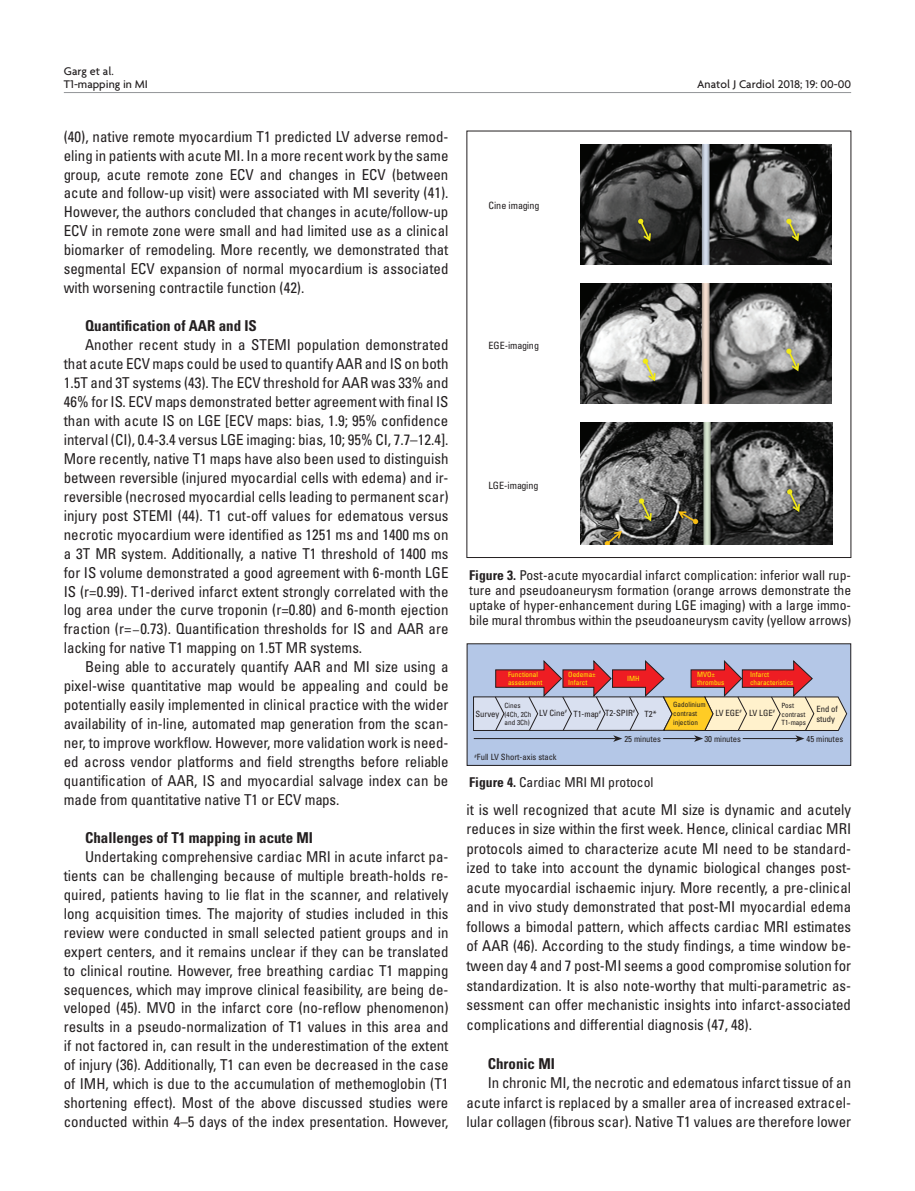
<style>
.page{position:relative;width:915px;height:1191px;background:#fff}
.page>*{position:absolute;margin:0;border:0;box-sizing:border-box;transform-origin:0 0}
.ana_metin{font:15px/18.9px "Univers Condensed Tr";color:#231f20;text-align:justify}
.ana_metin-2{font:15px "Univers Cond Bd Tr";color:#231f20}
.fotoalti{font:13.5px/15px "Univers Condensed Tr";color:#231f20;text-align:justify}
.t1{font:500 12px/13.5px "Firma";color:#231f20}
.grafik_yazisi{font:10.05px "Univers Condensed Tr";color:#231f20}
.grafik_yazisi-2{font:8.55px/10.1px "Univers Condensed Tr";color:#231f20}
.grafik_yazisi-3{font:7.2px/7.2px "Univers Condensed Tr";color:#fff101}
.grafik_yazisi-4{font:7.2px/8.6px "Univers Condensed Tr";color:#231f20}
.s1{font-family:"Univers Cond Bd Tr"}
</style>
<div class="page">
<hr style="left:64px;top:92px;width:786px;height:1px;background:#939598">
<img style="left:580px;top:144px;width:251px;height:121px">
<img style="left:580px;top:283px;width:251px;height:120px">
<img style="left:580px;top:423px;width:251px;height:121px">
<div style="left:467px;top:644px;width:383px;height:121px;background:#b4c7e7"></div>
<svg style="left:473px;top:660px;width:373px;height:82px"></svg>
<p class="t1" style="left:64px;top:64px;width:85px">Garg et al.<br>T1-mapping in MI</p>
<p class="ana_metin" style="left:64px;top:126px;width:386px">(40), native remote myocardium T1 predicted LV adverse remod&shy;eling in patients with acute MI. In a more recent work by the same group, acute remote zone ECV and changes in ECV (between acute and follow-up visit) were associated with MI severity (41).<br>However, the authors concluded that changes in acute/follow-up ECV in remote zone were small and had limited use as a clinical biomarker of remodeling. More recently, we demonstrated that segmental ECV expansion of normal myocardium is associated with worsening contractile function (42).</p>
<p class="ana_metin-2" style="left:85px;top:317px;width:173px">Quantification of AAR and IS</p>
<p class="ana_metin" style="left:64px;top:335px;width:386px;text-indent:21px">Another recent study in a STEMI population demonstrated that acute ECV maps could be used to quantify AAR and IS on both 1.5T and 3T systems (43). The ECV threshold for AAR was 33% and 46% for IS. ECV maps demonstrated better agreement with final IS than with acute IS on LGE [ECV maps: bias, 1.9; 95% confidence interval (CI), 0.4-3.4 versus LGE imaging: bias, 10; 95% CI, 7.7–12.4].<br>More recently, native T1 maps have also been used to distinguish between reversible (injured myocardial cells with edema) and ir&shy;reversible (necrosed myocardial cells leading to permanent scar) injury post STEMI (44). T1 cut-off values for edematous versus necrotic myocardium were identified as 1251 ms and 1400 ms on a 3T MR system. Additionally, a native T1 threshold of 1400 ms for IS volume demonstrated a good agreement with 6-month LGE IS (r=0.99). T1-derived infarct extent strongly correlated with the log area under the curve troponin (r=0.80) and 6-month ejection fraction (r=−0.73). Quantification thresholds for IS and AAR are lacking for native T1 mapping on 1.5T MR systems.</p>
<p class="ana_metin" style="left:64px;top:657px;width:386px;text-indent:21px">Being able to accurately quantify AAR and MI size using a pixel-wise quantitative map would be appealing and could be potentially easily implemented in clinical practice with the wider availability of in-line, automated map generation from the scan&shy;ner, to improve workflow. However, more validation work is need&shy;ed across vendor platforms and field strengths before reliable quantification of AAR, IS and myocardial salvage index can be made from quantitative native T1 or ECV maps.</p>
<p class="ana_metin-2" style="left:85px;top:828px;width:229px">Challenges of T1 mapping in acute MI</p>
<p class="ana_metin" style="left:64px;top:846px;width:386px;text-indent:21px">Undertaking comprehensive cardiac MRI in acute infarct pa&shy;tients can be challenging because of multiple breath-holds re&shy;quired, patients having to lie flat in the scanner, and relatively long acquisition times. The majority of studies included in this review were conducted in small selected patient groups and in expert centers, and it remains unclear if they can be translated to clinical routine. However, free breathing cardiac T1 mapping sequences, which may improve clinical feasibility, are being de&shy;veloped (45). MVO in the infarct core (no-reflow phenomenon) results in a pseudo-normalization of T1 values in this area and if not factored in, can result in the underestimation of the extent of injury (36). Additionally, T1 can even be decreased in the case of IMH, which is due to the accumulation of methemoglobin (T1 shortening effect). Most of the above discussed studies were conducted within 4–5 days of the index presentation. However,</p>
<p class="grafik_yazisi" style="left:488px;top:199px;width:53px">Cine imaging</p>
<p class="grafik_yazisi" style="left:488px;top:339px;width:52px">EGE-imaging</p>
<p class="grafik_yazisi" style="left:488px;top:479px;width:52px">LGE-imaging</p>
<p class="t1" style="left:697px;top:78px;width:155px">Anatol J Cardiol 2018; 19: 00-00</p>
<p class="fotoalti" style="left:469px;top:567px;width:383px"><span class="s1">Figure 3.</span> Post-acute myocardial infarct complication: inferior wall rup&shy;ture and pseudoaneurysm formation (orange arrows demonstrate the uptake of hyper-enhancement during LGE imaging) with a large immo&shy;bile mural thrombus within the pseudoaneurysm cavity (yellow arrows)</p>
<p class="grafik_yazisi-3" style="left:508px;top:671px;width:36px">Functional assessment</p>
<p class="grafik_yazisi-3" style="left:568px;top:671px;width:29px">Oedema±</p>
<p class="grafik_yazisi-3" style="left:568px;top:678px;width:21px">Infarct</p>
<p class="grafik_yazisi-3" style="left:627px;top:674px;width:14px">IMH</p>
<p class="grafik_yazisi-3" style="left:697px;top:671px;width:19px">MVO±</p>
<p class="grafik_yazisi-3" style="left:697px;top:678px;width:28px">thrombus</p>
<p class="grafik_yazisi-3" style="left:749px;top:671px;width:45px">Infarct characteristics</p>
<p class="grafik_yazisi-2" style="left:605px;top:708px;width:32px">T2-SPIR<sup>#</sup></p>
<p class="grafik_yazisi-4" style="left:673px;top:700px;width:34px">Gadolinium contrast injection</p>
<p class="grafik_yazisi-4" style="left:781px;top:701px;width:26px">Post contrast<br>T1-maps</p>
<p class="grafik_yazisi-2" style="left:816px;top:703px;width:23px">End of study</p>
<p class="grafik_yazisi-4" style="left:504px;top:701px;width:28px">Cines (4Ch, 2Ch and 3Ch)</p>
<p class="grafik_yazisi-2" style="left:539px;top:708px;width:29px">LV Cine<sup>#</sup></p>
<p class="grafik_yazisi-2" style="left:573px;top:708px;width:29px">T1-map<sup>#</sup></p>
<p class="grafik_yazisi-2" style="left:715px;top:708px;width:28px">LV EGE<sup>#</sup></p>
<p class="grafik_yazisi-2" style="left:748px;top:707px;width:27px">LV LGE<sup>#</sup></p>
<p class="grafik_yazisi-2" style="left:644px;top:708px;width:14px">T2*</p>
<p class="grafik_yazisi-2" style="left:475px;top:709px;width:25px">Survey</p>
<p class="grafik_yazisi-2" style="left:474px;top:752px;width:84px"><sup>#</sup>Full LV Short-axis stack</p>
<p class="grafik_yazisi-2" style="left:624px;top:733px;width:38px">25 minutes</p>
<p class="grafik_yazisi-2" style="left:704px;top:733px;width:38px">30 minutes</p>
<p class="grafik_yazisi-2" style="left:806px;top:733px;width:38px">45 minutes</p>
<p class="fotoalti" style="left:469px;top:774px;width:186px"><span class="s1">Figure 4.</span> Cardiac MRI MI protocol</p>
<p class="ana_metin" style="left:466px;top:799px;width:386px;line-height:19.5px">it is well recognized that acute MI size is dynamic and acutely reduces in size within the first week. Hence, clinical cardiac MRI protocols aimed to characterize acute MI need to be standard&shy;ized to take into account the dynamic biological changes post&shy;acute myocardial ischaemic injury. More recently, a pre-clinical and in vivo study demonstrated that post-MI myocardial edema follows a bimodal pattern, which affects cardiac MRI estimates of AAR (46). According to the study findings, a time window be&shy;tween day 4 and 7 post-MI seems a good compromise solution for standardization. It is also note-worthy that multi-parametric as&shy;sessment can offer mechanistic insights into infarct-associated complications and differential diagnosis (47, 48).</p>
<p class="ana_metin-2" style="left:487px;top:1054px;width:69px">Chronic MI</p>
<p class="ana_metin" style="left:466px;top:1072px;width:386px;line-height:19.5px;text-indent:21px">In chronic MI, the necrotic and edematous infarct tissue of an acute infarct is replaced by a smaller area of increased extracel&shy;lular collagen (fibrous scar). Native T1 values are therefore lower</p>
</div>
